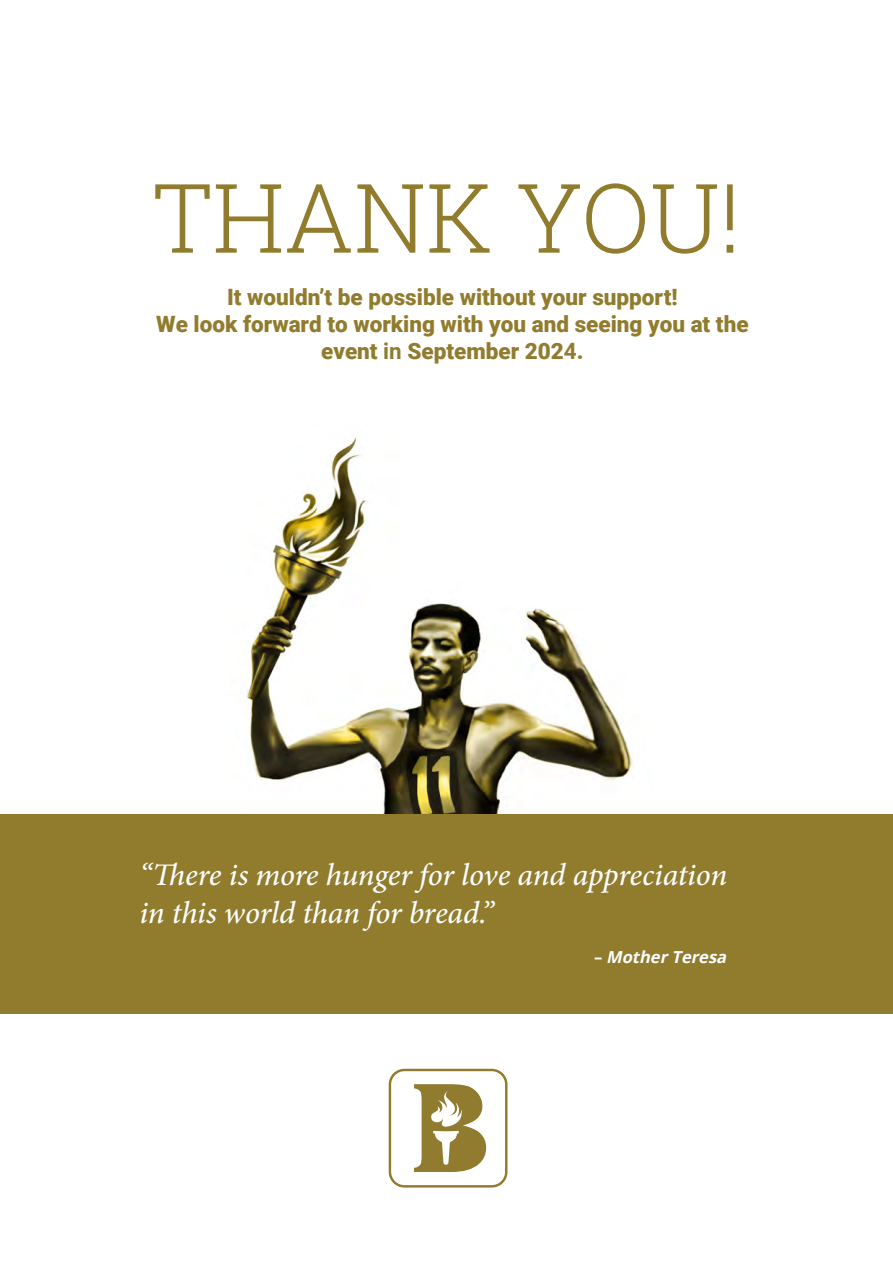
<style>
.page{position:relative;width:893px;height:1263px;background:#fff}
.page>*{position:absolute;margin:0;border:0;box-sizing:border-box;transform-origin:0 0}
.Cover_Page_Header{font:300 96px "Roboto Slab";color:#917c2e}
.Page_Section_Title{font:italic 500 31.5px/37.8px "Minion Pro";letter-spacing:-.01em;color:#fbfdfe}
.Cover_Subhead{font:900 22.5px/27px "Roboto";color:#917c2e;text-align:center}
.Page_Section_Title-2{font:italic 700 16.5px "Open Sans";color:#fbfdfe}
.s1{font-weight:700}
.s2{font-style:normal}
</style>
<div class="page">
<img style="left:246px;top:436px;width:387px;height:378px">
<div style="left:0;top:814px;width:893px;height:199px;background:#917c2e"></div>
<div style="left:389px;top:1069px;width:118px;height:118px;border:2px solid #fff;border-radius:15px"></div>
<svg style="left:414px;top:1084px;width:72px;height:88px"></svg>
<p class="Cover_Page_Header" style="left:153px;top:152px;width:590px">THANK YOU!</p>
<p class="Cover_Subhead" style="left:156px;top:283px;width:594px">It wouldn’t be possible without your support!<br>We look forward to working with you and seeing you at the event <span class="s1">in</span> September 202<span class="s1">4</span>.</p>
<p class="Page_Section_Title" style="left:140px;top:856px;width:589px">“There is more hunger for love and appreciation in this world than for bread.”</p>
<p class="Page_Section_Title-2" style="left:594px;top:945px;width:138px"><span class="s2">–</span> MotherTeresa</p>
</div>
